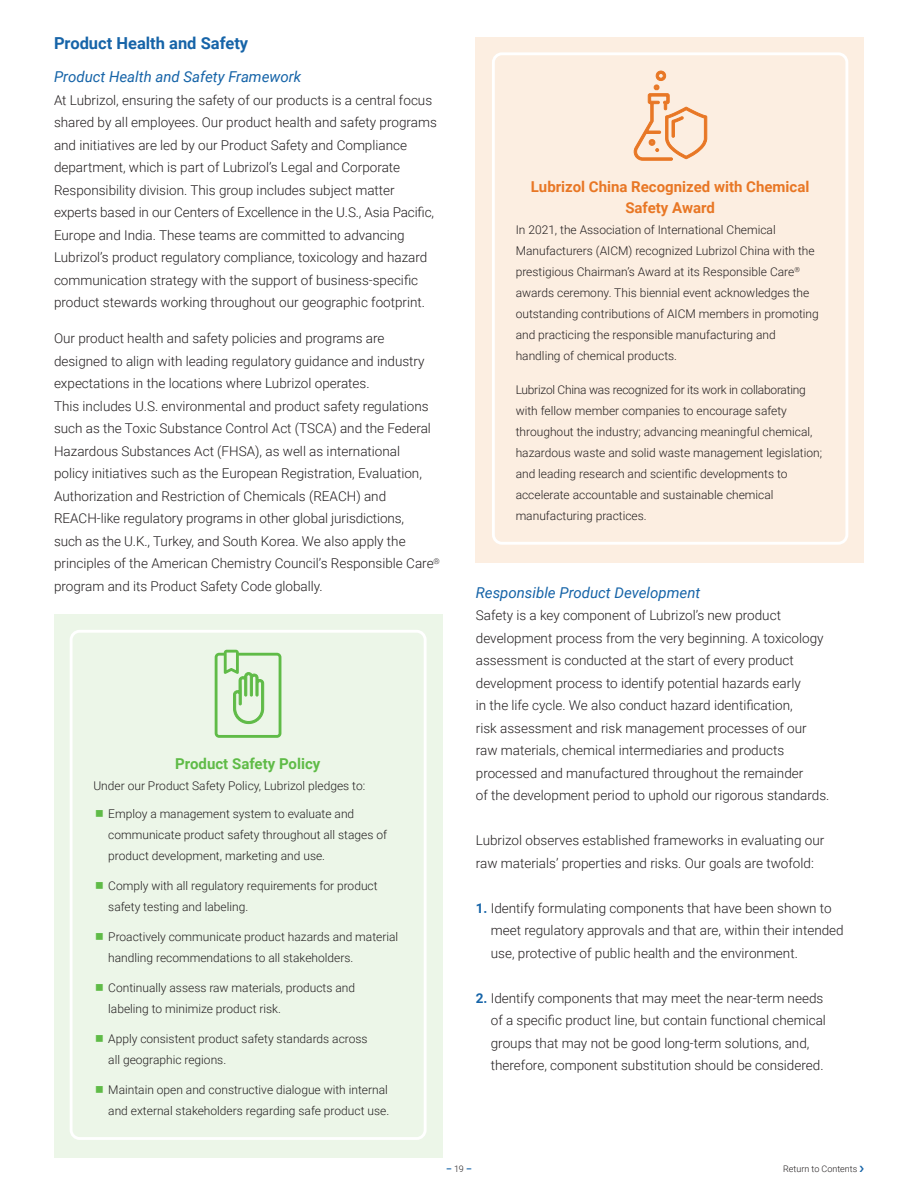
<style>
.page{position:relative;width:918px;height:1188px;background:#fff}
.page>*{position:absolute;margin:0;border:0;box-sizing:border-box;transform-origin:0 0}
.t1{font:700 16.5px "Roboto";color:#1664a8}
.t2{font:italic 15px "Roboto";color:#1664a8}
.t3{font:700 15px/21px "Roboto";color:#e87725;text-align:center}
.t4{font:700 15px "Roboto";color:#5fbb47}
.t5{font:300 13.5px/22.5px "Roboto";color:#231f20}
.t6{font:300 12px/21px "Roboto";color:#231f20}
.t7{font:300 9px "Roboto";color:#231f20}
.t8{font:700 9px "Roboto";color:#1664a8}
.s1{font-weight:700;color:#1664a8}
.s2{font-weight:300;color:#231f20}
</style>
<div class="page">
<div style="left:476px;top:37px;width:388px;height:525px;background:#fceee1"></div>
<div style="left:492px;top:52px;width:356px;height:493px;border:3px solid #fff;border-radius:9px"></div>
<svg style="left:633px;top:71px;width:74px;height:89px"></svg>
<div style="left:54px;top:614px;width:388px;height:543px;background:#ecf6e8"></div>
<div style="left:70px;top:630px;width:357px;height:510px;border:3px solid #fff;border-radius:9px"></div>
<svg style="left:215px;top:650px;width:66px;height:88px"></svg>
<p class="t1" style="left:54px;top:32px;width:196px">Product Health and Safety</p>
<p class="t2" style="left:54px;top:66px;width:249px">Product Health and Safety Framework</p>
<p class="t5" style="left:54px;top:88px;width:384px">At Lubrizol, ensuring the safety of our products is a central focus shared by all employees. Our product health and safety programs and initiatives are led by our Product Safety and Compliance department, which is part of Lubrizol’s Legal and Corporate Responsibility division. This group includes subject matter experts based in our Centers of Excellence in the U.S., Asia Pacific, Europe and India. These teams are committed to advancing Lubrizol’s product regulatory compliance, toxicology and hazard communication strategy with the support of business-specific product stewards working throughout our geographic footprint.</p>
<p class="t5" style="left:54px;top:327px;width:387px">Our product health and safety policies and programs are designed to align with leading regulatory guidance and industry expectations in the locations where Lubrizol operates.<br>This includes U.S. environmental and product safety regulations such as the Toxic Substance Control Act (TSCA) and the Federal Hazardous Substances Act (FHSA), as well as international<br>policy initiatives such as the European Registration, Evaluation, Authorization and Restriction of Chemicals (REACH) and REACH-like regulatory programs in other global jurisdictions,<br>such as the U.K., Turkey, and South Korea. We also apply the principles of the American Chemistry Council’s Responsible Care<sup>® </sup>program and its Product Safety Code globally.</p>
<p class="t4" style="left:175px;top:753px;width:147px">Product Safety Policy</p>
<p class="t6" style="left:93px;top:774px;width:273px">Under our Product Safety Policy, Lubrizol pledges to:</p>
<p class="t6" style="left:108px;top:803px;width:280px">Employ a management system to evaluate and communicate product safety throughout all stages of product development, marketing and use.</p>
<p class="t6" style="left:108px;top:875px;width:271px">Comply with all regulatory requirements for product safety testing and labeling.</p>
<p class="t6" style="left:108px;top:926px;width:291px">Proactively communicate product hazards and material handling recommendations to all stakeholders.</p>
<p class="t6" style="left:108px;top:977px;width:248px">Continually assess raw materials, products and labeling to minimize product risk.</p>
<p class="t6" style="left:108px;top:1028px;width:261px">Apply consistent product safety standards across all geographic regions.</p>
<p class="t6" style="left:108px;top:1079px;width:282px">Maintain open and constructive dialogue with internal and external stakeholders regarding safe product use.</p>
<p class="t3" style="left:531px;top:175px;width:280px">Lubrizol China Recognized with Chemical<br>Safety Award</p>
<p class="t6" style="left:516px;top:218px;width:305px">In 2021, the Association of International Chemical Manufacturers (AICM) recognized Lubrizol China with the prestigious Chairman’s Award at its Responsible Care<sup>® </sup>awards ceremony. This biennial event acknowledges the outstanding contributions of AICM members in promoting and practicing the responsible manufacturing and handling of chemical products.</p>
<p class="t6" style="left:516px;top:379px;width:308px">Lubrizol China was recognized for its work in collaborating with fellow member companies to encourage safety throughout the industry; advancing meaningful chemical, hazardous waste and solid waste management legislation; and leading research and scientific developments to accelerate accountable and sustainable chemical manufacturing practices.</p>
<p class="t2" style="left:476px;top:582px;width:226px">Responsible Product Development</p>
<p class="t5" style="left:476px;top:603px;width:355px">Safety is a key component of Lubrizol’s new product development process from the very beginning. A toxicology assessment is conducted at the start of every product development process to identify potential hazards early<br>in the life cycle. We also conduct hazard identification,<br>risk assessment and risk management processes of our raw materials, chemical intermediaries and products processed and manufactured throughout the remainder<br>of the development period to uphold our rigorous standards.</p>
<p class="t5" style="left:476px;top:828px;width:350px">Lubrizol observes established frameworks in evaluating our raw materials’ properties and risks. Our goals are twofold:</p>
<p class="t5" style="left:491px;top:896px;width:354px;text-indent:-15px"><span class="s1">1.</span> Identify formulating components that have been shown to meet regulatory approvals and that are, within their intended use, protective of public health and the environment.</p>
<p class="t5" style="left:491px;top:986px;width:337px;text-indent:-15px"><span class="s1">2.</span> Identify components that may meet the near-term needs of a specific product line, but contain functional chemical groups that may not be good long-term solutions, and, therefore, component substitution should be considered.</p>
<p class="t8" style="left:446px;top:1163px;width:27px">– <span class="s2">19</span> –</p>
<p class="t7" style="left:783px;top:1163px;width:76px">Return to Contents</p>
</div>
